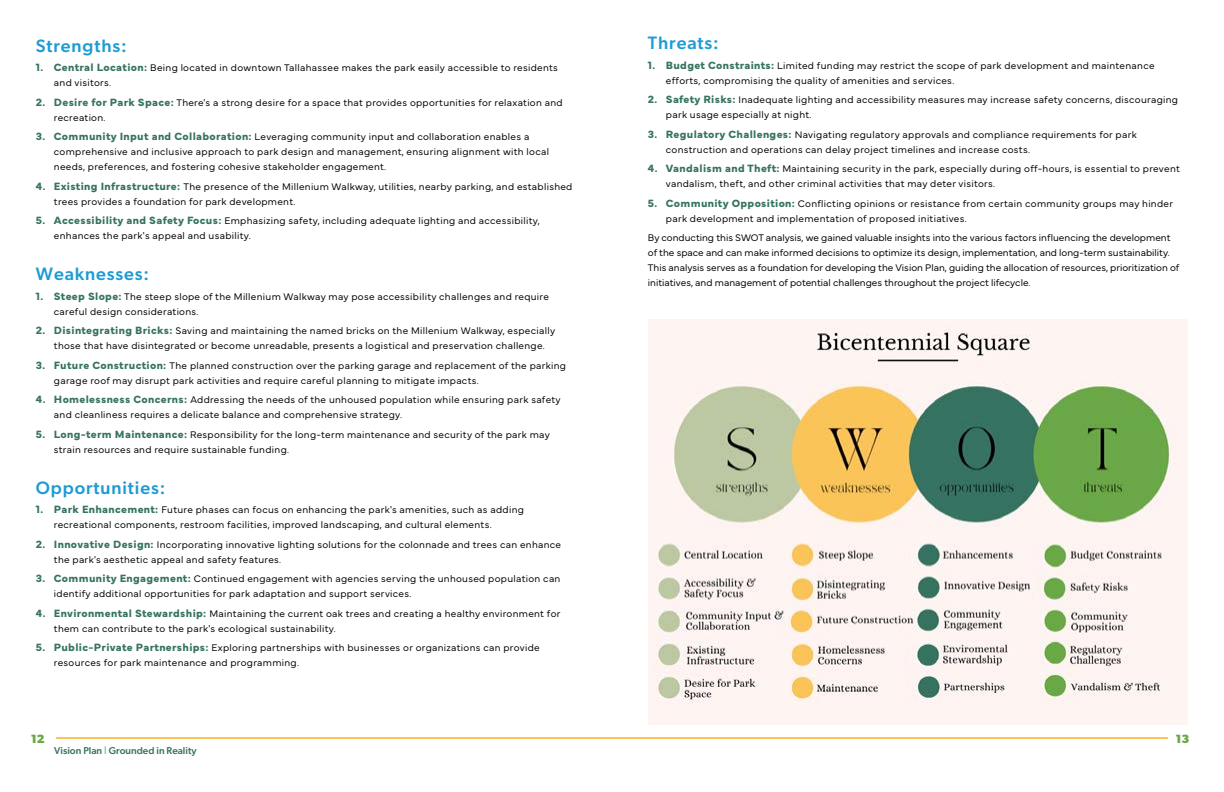
<style>
.page{position:relative;width:1224px;height:792px;background:#fff}
.page>*{position:absolute;margin:0;border:0;box-sizing:border-box;transform-origin:0 0}
.t1{font:500 18px "Gibson";letter-spacing:.05em;color:#1d9bd5}
.t2{font:700 12px "Gibson";color:#6aa847}
.t3{font:300 10px/15px "Mundial";letter-spacing:.03em;color:#000}
.t4{font:300 10px/15px "Mundial";color:#000}
.t5{font:500 10px "Gibson";color:#367361}
.s1{font-weight:700;font-size:11px;color:#367361}
.s2{font-weight:400;font-size:11px;color:#6aa847}
</style>
<div class="page">
<hr style="left:56px;top:737px;width:556px;height:2px;background:#fac45a">
<hr style="left:612px;top:737px;width:556px;height:2px;background:#fac45a">
<img style="left:648px;top:320px;width:540px;height:405px">
<h1 class="t1" style="left:36px;top:35px;width:92px">Strengths:</h1>
<p class="t3" style="left:54px;top:59px;width:506px;text-indent:-18px"><span class="s1">1. Central Location:</span> Being located in downtown Tallahassee makes the park easily accessible to residents and visitors.</p>
<p class="t3" style="left:54px;top:94px;width:510px;text-indent:-18px"><span class="s1">2. Desire for Park Space:</span> There's a strong desire for a space that provides opportunities for relaxation and recreation.</p>
<p class="t3" style="left:54px;top:128px;width:497px;text-indent:-18px"><span class="s1">3. Community Input and Collaboration:</span> Leveraging community input and collaboration enables a comprehensive and inclusive approach to park design and management, ensuring alignment with local needs, preferences, and fostering cohesive stakeholder engagement.</p>
<p class="t3" style="left:54px;top:178px;width:520px;text-indent:-18px"><span class="s1">4. Existing Infrastructure:</span> The presence of the Millenium Walkway, utilities, nearby parking, and established trees provides a foundation for park development.</p>
<p class="t3" style="left:54px;top:212px;width:488px;text-indent:-18px"><span class="s1">5. Accessibility and Safety Focus:</span> Emphasizing safety, including adequate lighting and accessibility, enhances the park's appeal and usability.</p>
<h1 class="t1" style="left:36px;top:263px;width:115px">Weaknesses:</h1>
<p class="t3" style="left:54px;top:288px;width:497px;text-indent:-18px"><span class="s1">1. Steep Slope:</span> The steep slope of the Millenium Walkway may pose accessibility challenges and require careful design considerations.</p>
<p class="t3" style="left:54px;top:322px;width:503px;text-indent:-18px"><span class="s1">2. Disintegrating Bricks:</span> Saving and maintaining the named bricks on the Millenium Walkway, especially those that have disintegrated or become unreadable, presents a logistical and preservation challenge.</p>
<p class="t3" style="left:54px;top:357px;width:514px;text-indent:-18px"><span class="s1">3. Future Construction:</span> The planned construction over the parking garage and replacement of the parking garage roof may disrupt park activities and require careful planning to mitigate impacts.</p>
<p class="t3" style="left:54px;top:391px;width:508px;text-indent:-18px"><span class="s1">4. Homelessness Concerns:</span> Addressing the needs of the unhoused population while ensuring park safety and cleanliness requires a delicate balance and comprehensive strategy.</p>
<p class="t3" style="left:54px;top:426px;width:498px;text-indent:-18px"><span class="s1">5. Long-term Maintenance:</span> Responsibility for the long-term maintenance and security of the park may strain resources and require sustainable funding.</p>
<h1 class="t1" style="left:36px;top:477px;width:131px">Opportunities:</h1>
<p class="t3" style="left:54px;top:502px;width:472px;text-indent:-18px"><span class="s1">1. Park Enhancement:</span> Future phases can focus on enhancing the park's amenities, such as adding recreational components, restroom facilities, improved landscaping, and cultural elements.</p>
<p class="t3" style="left:54px;top:536px;width:509px;text-indent:-18px"><span class="s1">2. Innovative Design:</span> Incorporating innovative lighting solutions for the colonnade and trees can enhance the park's aesthetic appeal and safety features.</p>
<p class="t3" style="left:54px;top:571px;width:508px;text-indent:-18px"><span class="s1">3. Community Engagement:</span> Continued engagement with agencies serving the unhoused population can identify additional opportunities for park adaptation and support services.</p>
<p class="t3" style="left:54px;top:605px;width:508px;text-indent:-18px"><span class="s1">4. Environmental Stewardship:</span> Maintaining the current oak trees and creating a healthy environment for them can contribute to the park's ecological sustainability.</p>
<p class="t3" style="left:54px;top:640px;width:487px;text-indent:-18px"><span class="s1">5. Public-Private Partnerships:</span> Exploring partnerships with businesses or organizations can provide resources for park maintenance and programming.</p>
<h1 class="t1" style="left:648px;top:32px;width:72px">Threats:</h1>
<p class="t3" style="left:666px;top:57px;width:490px;text-indent:-18px"><span class="s1">1. Budget Constraints:</span> Limited funding may restrict the scope of park development and maintenance efforts, compromising the quality of amenities and services.</p>
<p class="t3" style="left:666px;top:91px;width:514px;text-indent:-18px"><span class="s1">2. Safety Risks:</span> Inadequate lighting and accessibility measures may increase safety concerns, discouraging park usage especially at night.</p>
<p class="t3" style="left:666px;top:126px;width:472px;text-indent:-18px"><span class="s1">3. Regulatory Challenges:</span> Navigating regulatory approvals and compliance requirements for park construction and operations can delay project timelines and increase costs.</p>
<p class="t3" style="left:666px;top:160px;width:515px;text-indent:-18px"><span class="s1">4. Vandalism and Theft:</span> Maintaining security in the park, especially during off-hours, is essential to prevent vandalism, theft, and other criminal activities that may deter visitors.</p>
<p class="t3" style="left:666px;top:195px;width:509px;text-indent:-18px"><span class="s1">5. Community Opposition:</span> Conflicting opinions or resistance from certain community groups may hinder park development and implementation of proposed initiatives.</p>
<p class="t4" style="left:648px;top:229px;width:533px">By conducting this SWOT analysis, we gained valuable insights into the various factors influencing the development of the space and can make informed decisions to optimize its design, implementation, and long-term sustainability.<br>This analysis serves as a foundation for developing the Vision Plan, guiding the allocation of resources, prioritization of initiatives, and management of potential challenges throughout the project lifecycle.</p>
<p class="t2" style="left:31px;top:731px;width:16px">12</p>
<p class="t2" style="left:1176px;top:731px;width:16px">13</p>
<p class="t5" style="left:54px;top:744px;width:144px">Vision Plan <span class="s2">l</span> Grounded in Reality</p>
</div>
